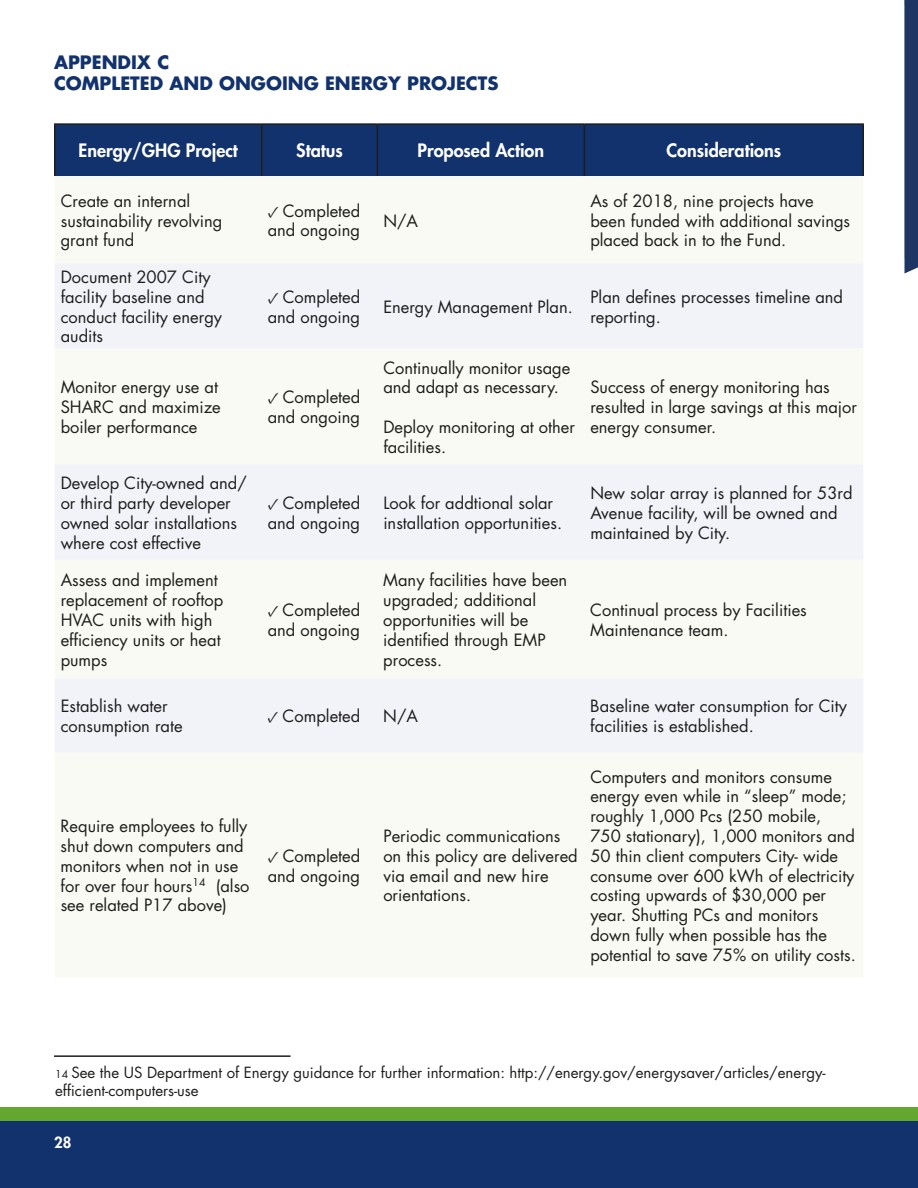
<style>
.page{position:relative;width:918px;height:1188px;background:#fff}
.page>*{position:absolute;margin:0;border:0;box-sizing:border-box;transform-origin:0 0}
.t1{font:800 18px "Futura Std";color:#fff}
.t2{font:700 18px "Futura Std";color:#12326e}
.t3{font:16.5px/19.8px "Futura Std";color:#1d1d1b}
.t4{font:15px/18px "Futura Std";color:#1d1d1b}
.t5{font:800 15px "Futura Std";color:#fff}
.s1{font-family:"Minion Pro"}
.s2{font-size:10.5px}
</style>
<div class="page">
<div style="left:0;top:1107px;width:918px;height:57px;background:#61a730"></div>
<div style="left:0;top:1122px;width:918px;height:66px;background:#12326e"></div>
<div style="left:56px;top:125px;width:806px;height:51px;background:#12326e"></div>
<div style="left:55px;top:176px;width:808px;height:801px;background:#f8faf3"></div>
<div style="left:55px;top:263px;width:808px;height:489px;background:#f2f3f9"></div>
<hr style="left:54px;top:123px;width:208px;height:2px;background:#1d1d1b">
<hr style="left:54px;top:125px;width:2px;height:51px;background:#1d1d1b">
<hr style="left:262px;top:123px;width:115px;height:2px;background:#1d1d1b">
<hr style="left:261px;top:125px;width:1px;height:51px;background:#1d1d1b">
<hr style="left:377px;top:123px;width:207px;height:2px;background:#1d1d1b">
<hr style="left:377px;top:125px;width:1px;height:51px;background:#1d1d1b">
<hr style="left:584px;top:123px;width:280px;height:2px;background:#1d1d1b">
<hr style="left:584px;top:125px;width:1px;height:51px;background:#1d1d1b">
<hr style="left:862px;top:125px;width:2px;height:51px;background:#1d1d1b">
<hr style="left:54px;top:1055px;width:237px;height:2px;background:#1d1d1b">
<div style="left:905px;top:0;width:13px;height:274px;background:#1f3664"></div>
<p class="t2" style="left:54px;top:50px;width:117px">APPENDIX C</p>
<p class="t2" style="left:54px;top:72px;width:446px">COMPLETED AND ONGOING ENERGY PROJECTS</p>
<p class="t1" style="left:79px;top:139px;width:161px">Energy/GHG Project</p>
<p class="t1" style="left:296px;top:139px;width:48px">Status</p>
<p class="t1" style="left:418px;top:139px;width:128px">Proposed Action</p>
<p class="t1" style="left:666px;top:139px;width:116px">Considerations</p>
<p class="t3" style="left:61px;top:191px;width:163px">Create an internal sustainability revolving grant fund</p>
<p class="t3" style="left:268px;top:201px;width:94px"><span class="s1">✓</span> Completed and ongoing</p>
<p class="t3" style="left:383px;top:211px;width:36px">N/A</p>
<p class="t3" style="left:590px;top:191px;width:261px">As of 2018, nine projects have been funded with additional savings placed back in to the Fund.</p>
<p class="t3" style="left:61px;top:267px;width:163px">Document 2007 City facility baseline and conduct facility energy audits</p>
<p class="t3" style="left:268px;top:287px;width:94px"><span class="s1">✓</span> Completed and ongoing</p>
<p class="t3" style="left:383px;top:297px;width:191px">Energy Management Plan.</p>
<p class="t3" style="left:590px;top:287px;width:254px">Plan defines processes timeline and reporting.</p>
<p class="t3" style="left:61px;top:378px;width:162px">Monitor energy use at<br>SHARC and maximize boiler performance</p>
<p class="t3" style="left:268px;top:388px;width:94px"><span class="s1">✓</span> Completed and ongoing</p>
<p class="t3" style="left:383px;top:358px;width:189px">Continually monitor usage and adapt as necessary.</p>
<p class="t3" style="left:383px;top:417px;width:193px">Deploy monitoring at other facilities.</p>
<p class="t3" style="left:590px;top:378px;width:268px">Success of energy monitoring has resulted in large savings at this major energy consumer.</p>
<p class="t3" style="left:61px;top:473px;width:188px">Develop City-owned and/ or third party developer owned solar installations where cost effective</p>
<p class="t3" style="left:61px;top:571px;width:164px">Assess and implement replacement of rooftop<br>HVAC units with high efficiency units or heat pumps</p>
<p class="t3" style="left:268px;top:493px;width:94px"><span class="s1">✓</span> Completed and ongoing</p>
<p class="t3" style="left:383px;top:493px;width:180px">Look for addtional solar installation opportunities.</p>
<p class="t3" style="left:590px;top:483px;width:264px">New solar array is planned for 53rd<br>Avenue facility, will be owned and maintained by City.</p>
<p class="t3" style="left:268px;top:600px;width:94px"><span class="s1">✓</span> Completed and ongoing</p>
<p class="t3" style="left:383px;top:571px;width:185px">Many facilities have been upgraded; additional opportunities will be identified through EMP process.</p>
<p class="t3" style="left:590px;top:600px;width:218px">Continual process by Facilities<br>Maintenance team.</p>
<p class="t3" style="left:61px;top:697px;width:123px">Establish water consumption rate</p>
<p class="t3" style="left:268px;top:707px;width:94px"><span class="s1">✓</span> Completed</p>
<p class="t3" style="left:383px;top:707px;width:36px">N/A</p>
<p class="t3" style="left:590px;top:697px;width:258px">Baseline water consumption for City facilities is established.</p>
<p class="t3" style="left:61px;top:816px;width:190px">Require employees to fully shut down computers and monitors when not in use for over four hours<sup>14</sup> (also see related P17 above)</p>
<p class="t3" style="left:268px;top:846px;width:94px"><span class="s1">✓</span> Completed and ongoing</p>
<p class="t3" style="left:383px;top:826px;width:196px">Periodic communications on this policy are delivered via email and new hire orientations.</p>
<p class="t3" style="left:590px;top:767px;width:267px">Computers and monitors consume energy even while in “sleep” mode; roughly 1,000 Pcs (250 mobile,<br>750 stationary), 1,000 monitors and 50 thin client computers City- wide consume over 600 kWh of electricity costing upwards of $30,000 per year. Shutting PCs and monitors down fully when possible has the potential to save 75% on utility costs.</p>
<p class="t4" style="left:55px;top:1063px;width:772px"><span class="s2">14</span> See the US Department of Energy guidance for further information: http://energy.gov/energysaver/articles/energy&shy;efficient-computers-use</p>
<p class="t5" style="left:54px;top:1133px;width:19px">28</p>
</div>
